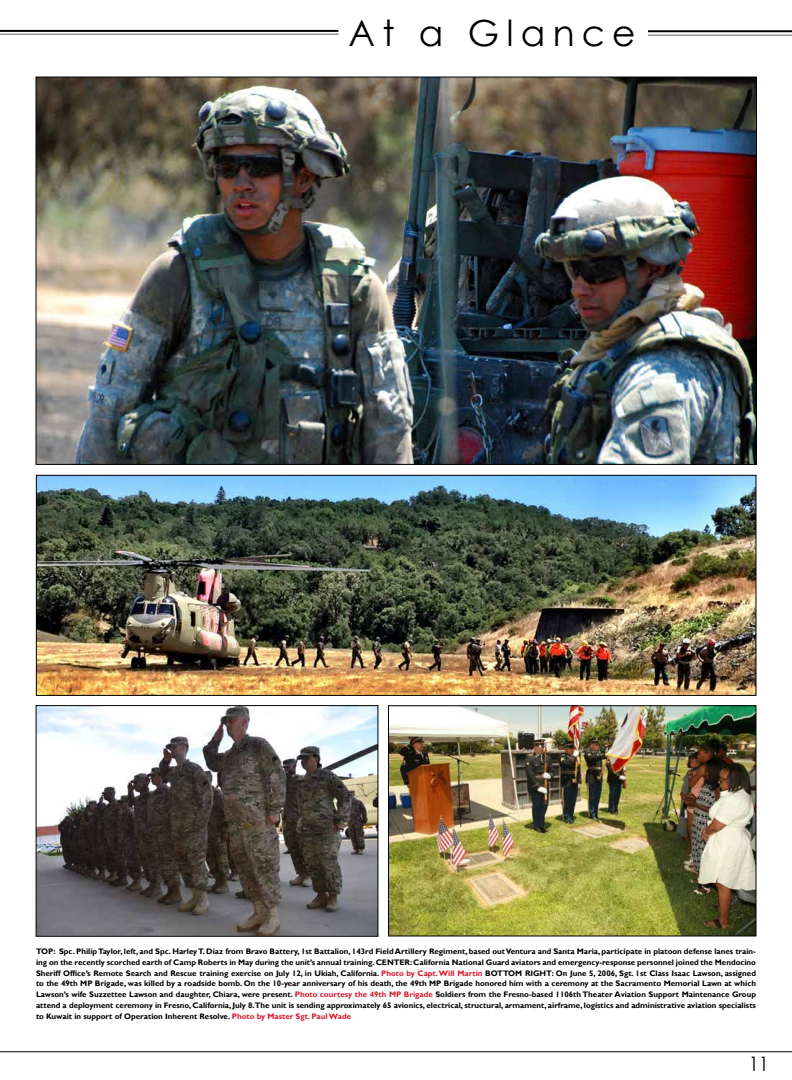
<style>
.page{position:relative;width:792px;height:1080px;background:#fff}
.page>*{position:absolute;margin:0;border:0;box-sizing:border-box;transform-origin:0 0}
.t1{font:36px "Century Gothic";letter-spacing:.2em;color:#000}
.t2{font:20px "Century Gothic";color:#000;scale:.91 1}
.t3{font:700 8px/10.8px "Gill Sans";color:#000;text-align:justify}
.s1{color:#d9182a}
</style>
<div class="page">
<hr style="left:0;top:30px;width:338px;height:2px;background:#000">
<hr style="left:0;top:34px;width:339px;height:1px;background:#939598">
<hr style="left:0;top:1051px;width:792px;height:1px;background:#000">
<hr style="left:648px;top:34px;width:144px;height:2px;background:#939598">
<hr style="left:648px;top:30px;width:144px;height:2px;background:#000">
<img style="left:390px;top:707px;width:364px;height:227px">
<div style="left:388px;top:705px;width:368px;height:231px;border:1px solid #000"></div>
<img style="left:38px;top:707px;width:338px;height:228px">
<div style="left:36px;top:705px;width:342px;height:232px;border:1px solid #000"></div>
<img style="left:38px;top:79px;width:717px;height:384px">
<img style="left:38px;top:477px;width:716px;height:217px">
<div style="left:36px;top:475px;width:720px;height:221px;border:1px solid #000"></div>
<h1 class="t1" style="left:349px;top:8px;width:289px">At a Glance</h1>
<p class="t3" style="left:36px;top:946px;width:722px">TOP: Spc. Philip Taylor, left, and Spc. Harley T. Diaz from Bravo Battery, 1st Battalion, 143rd Field Artillery Regiment, based out Ventura and Santa Maria, participate in platoon defense lanes train&shy;ing on the recently scorched earth of Camp Roberts in May during the unit’s annual training. CENTER: California National Guard aviators and emergency-response personnel joined the Mendocino Sheriff Office’s Remote Search and Rescue training exercise on July 12, in Ukiah, California. <span class="s1">Photo by Capt. Will Martin</span> BOTTOM RIGHT: On June 5, 2006, Sgt. 1st Class Isaac Lawson, assigned to the 49th MP Brigade, was killed by a roadside bomb. On the 10-year anniversary of his death, the 49th MP Brigade honored him with a ceremony at the Sacramento Memorial Lawn at which Lawson’s wife Suzzettee Lawson and daughter, Chiara, were present. <span class="s1">Photo courtesy the 49th MP Brigade</span> Soldiers from the Fresno-based 1106th Theater Aviation Support Maintenance Group attend a deployment ceremony in Fresno, California, July 8.The unit is sending approximately 65 avionics, electrical, structural, armament, airframe, logistics and administrative aviation specialists to Kuwait in support of Operation Inherent Resolve. <span class="s1">Photo by Master Sgt. Paul Wade</span></p>
<h2 class="t2" style="left:749px;top:1050px;width:24px">11</h2>
</div>
